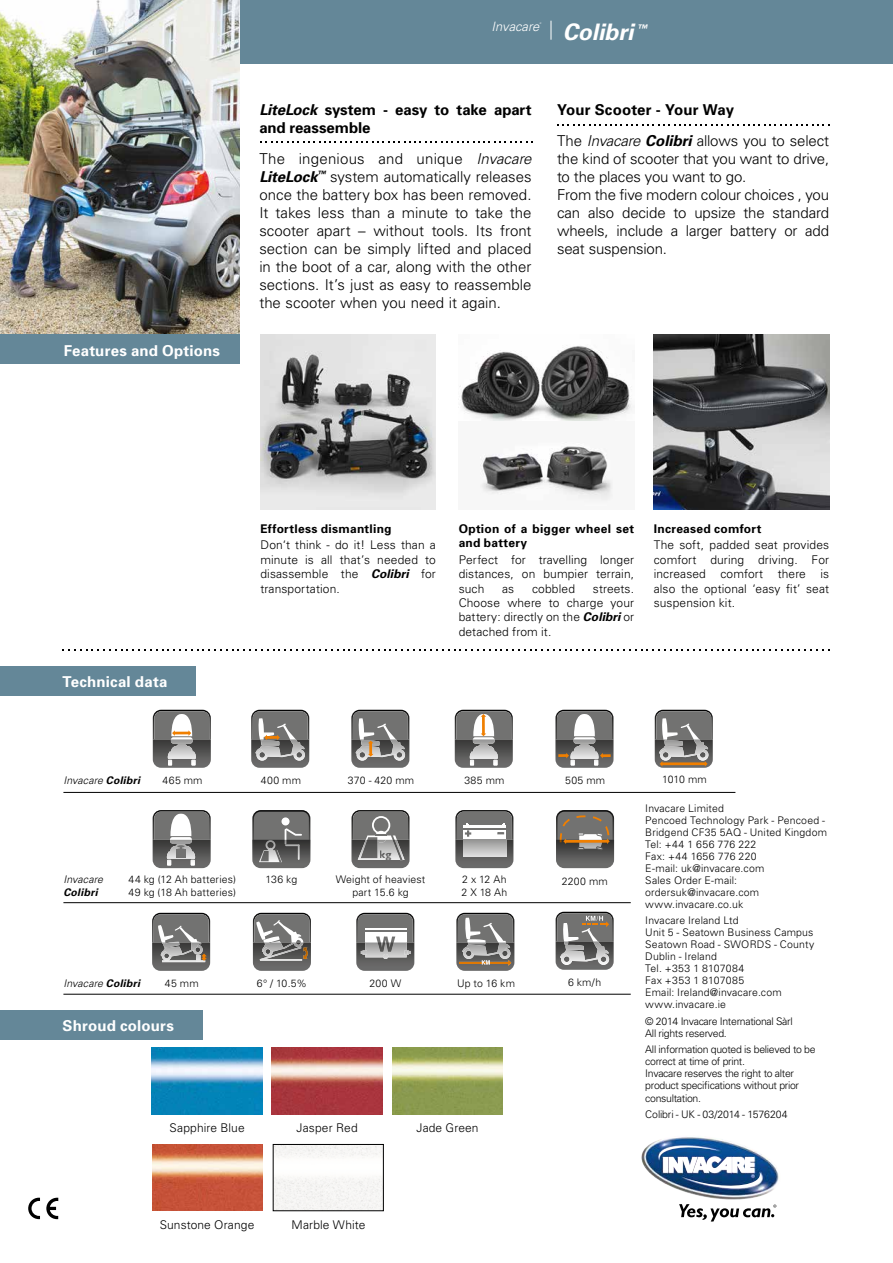
<style>
.page{position:relative;width:893px;height:1263px;background:#fff}
.page>*{position:absolute;margin:0;border:0;box-sizing:border-box;transform-origin:0 0}
.t1{font:italic 700 22.8px "Univers";color:#fff}
.t2{font:300 15px/18px "Univers";letter-spacing:-.01em;color:#000}
.t3{font:700 15px "Univers";letter-spacing:.015em;color:#fff}
.t4{font:700 15px/18px "Univers";letter-spacing:-.005em;color:#000}
.t5{font:italic 300 12.9px "Univers";color:#fff}
.t6{font:300 12px/14.4px "Univers";letter-spacing:.01em;color:#000;text-align:justify}
.t7{font:700 12px/14.4px "Univers";letter-spacing:.025em;color:#000}
.t8{font:700 10.95px "Gill Sans";color:#727271}
.t9{font:300 10.5px/12px "Univers";letter-spacing:.01em;color:#000}
.t10{font:300 10.5px/12.1px "Univers";letter-spacing:-.03em;color:#000}
.t11{font:italic 300 10.5px "Univers";letter-spacing:.015em;color:#000}
.t12{font:300 10.5px "Univers";letter-spacing:-.015em;color:#000}
.t13{font:italic 700 10.5px "Univers";letter-spacing:.025em;color:#000}
.t14{font:italic 300 2.25px "Univers";color:#fff}
.s1{font-style:italic}
.s2{font-weight:700;font-style:italic}
.s3{font-weight:700}
</style>
<div class="page">
<div style="left:238px;top:0;width:655px;height:64px;background:#648798"></div>
<img style="left:0;top:0;width:239px;height:334px">
<div style="left:0;top:666px;width:196px;height:30px;background:#648798"></div>
<svg style="left:62px;top:649px;width:767px;height:2px"></svg>
<img style="left:260px;top:334px;width:176px;height:176px">
<svg style="left:260px;top:142px;width:273px;height:1px"></svg>
<svg style="left:557px;top:124px;width:272px;height:1px"></svg>
<img style="left:654px;top:334px;width:175px;height:176px">
<svg style="left:551px;top:21px;width:1px;height:19px"></svg>
<img style="left:272px;top:1048px;width:110px;height:66px">
<img style="left:641px;top:1137px;width:138px;height:63px">
<img style="left:658px;top:1143px;width:104px;height:48px">
<svg style="left:679px;top:1204px;width:97px;height:17px"></svg>
<div style="left:0;top:1010px;width:203px;height:29px;background:#648798"></div>
<div style="left:0;top:334px;width:239px;height:30px;background:#648798"></div>
<hr style="left:63px;top:792px;width:672px;height:1px;background:#000">
<img style="left:155px;top:765px;width:54px;height:3px">
<svg style="left:153px;top:710px;width:58px;height:55px;background:#888683"></svg>
<img style="left:251px;top:761px;width:58px;height:7px">
<svg style="left:251px;top:710px;width:58px;height:51px;background:#848380"></svg>
<img style="left:351px;top:761px;width:58px;height:7px">
<svg style="left:351px;top:710px;width:58px;height:51px;background:#84827f"></svg>
<img style="left:457px;top:765px;width:54px;height:3px">
<svg style="left:455px;top:710px;width:58px;height:55px;background:#888582"></svg>
<img style="left:558px;top:765px;width:53px;height:3px">
<svg style="left:555px;top:710px;width:58px;height:55px;background:#8b8986"></svg>
<img style="left:660px;top:767px;width:48px;height:1px">
<svg style="left:655px;top:710px;width:58px;height:57px;background:#86817c"></svg>
<img style="left:154px;top:865px;width:55px;height:3px">
<svg style="left:153px;top:810px;width:58px;height:55px;background:#858584"></svg>
<svg style="left:252px;top:810px;width:58px;height:58px;background:#6f6f6e"></svg>
<svg style="left:455px;top:810px;width:58px;height:30px"></svg>
<hr style="left:462px;top:828px;width:45px;height:2px;background:#727271">
<img style="left:455px;top:840px;width:58px;height:28px">
<svg style="left:463px;top:840px;width:43px;height:16px"></svg>
<svg style="left:556px;top:810px;width:58px;height:58px;background:#746d64"></svg>
<img style="left:152px;top:962px;width:58px;height:9px">
<svg style="left:152px;top:913px;width:58px;height:49px;background:#807f7e"></svg>
<img style="left:253px;top:961px;width:58px;height:10px">
<svg style="left:253px;top:913px;width:58px;height:48px;background:#848381"></svg>
<img style="left:356px;top:959px;width:58px;height:12px">
<svg style="left:356px;top:913px;width:58px;height:46px"></svg>
<img style="left:457px;top:966px;width:57px;height:5px">
<svg style="left:456px;top:913px;width:58px;height:53px;background:#85827d"></svg>
<img style="left:556px;top:965px;width:57px;height:5px">
<svg style="left:556px;top:912px;width:58px;height:53px;background:#868481"></svg>
<hr style="left:63px;top:902px;width:568px;height:1px;background:#000">
<hr style="left:63px;top:994px;width:568px;height:1px;background:#000">
<img style="left:152px;top:1048px;width:110px;height:66px">
<svg style="left:46px;top:1198px;width:12px;height:21px"></svg>
<svg style="left:28px;top:1198px;width:12px;height:21px"></svg>
<img style="left:275px;top:1146px;width:107px;height:63px">
<div style="left:273px;top:1144px;width:111px;height:67px;border:1px solid #000"></div>
<img style="left:152px;top:1144px;width:110px;height:66px">
<img style="left:392px;top:1048px;width:110px;height:66px">
<img style="left:459px;top:346px;width:173px;height:75px">
<img style="left:480px;top:442px;width:133px;height:59px">
<img style="left:351px;top:861px;width:59px;height:7px">
<svg style="left:351px;top:810px;width:59px;height:51px;background:#828281"></svg>
<p class="t5" style="left:491px;top:18px;width:49px">Invacare</p>
<p class="t14" style="left:539px;top:22px;width:3px">®</p>
<h1 class="t1" style="left:563px;top:18px;width:86px">Colibri <sup>™</sup></h1>
<p class="t3" style="left:64px;top:341px;width:158px">Features and Options</p>
<p class="t4" style="left:259px;top:101px;width:274px"><span class="s1">LiteLock</span> system - easy to take apart and reassemble</p>
<p class="t2" style="left:259px;top:149px;width:274px;text-align:justify">The ingenious and unique <span class="s1">Invacare </span><span class="s2">LiteLock</span><sup>™</sup> system automatically releases once the battery box has been removed.<br>It takes less than a minute to take the scooter apart – without tools. Its front section can be simply lifted and placed in the boot of a car, along with the other sections. It’s just as easy to reassemble the scooter when you need it again.</p>
<p class="t2" style="left:557px;top:94px;width:274px;line-height:30.8px"><span class="s3">Your Scooter - Your Way<br></span>The <span class="s1">Invacare</span> <span class="s2">Colibri</span> allows you to select</p>
<p class="t2" style="left:557px;top:149px;width:274px">the kind of scooter that you want to drive, to the places you want to go.<br>From the five modern colour choices , you can also decide to upsize the standard wheels, include a larger battery or add seat suspension.</p>
<p class="t3" style="left:63px;top:672px;width:106px">Technical data</p>
<p class="t7" style="left:260px;top:521px;width:133px">Effortless dismantling</p>
<p class="t6" style="left:260px;top:538px;width:177px">Don‘t think - do it! Less than a minute is all that’s needed to disassemble the <span class="s2">Colibri</span> for transportation.</p>
<p class="t7" style="left:459px;top:521px;width:177px">Option of a bigger wheel set and battery</p>
<p class="t6" style="left:459px;top:552px;width:177px">Perfect for travelling longer distances, on bumpier terrain, such</p>
<p class="t6" style="left:502px;top:581px;width:14px">as</p>
<p class="t6" style="left:532px;top:581px;width:45px">cobbled</p>
<p class="t6" style="left:459px;top:581px;width:177px;text-indent:134px">streets.<br>Choose where to charge your battery: directly on the <span class="s2">Colibri</span> or detached from it.</p>
<p class="t7" style="left:654px;top:521px;width:109px">Increased comfort</p>
<p class="t6" style="left:654px;top:538px;width:177px">The soft, padded seat provides comfort during driving. For increased comfort there is also the optional ‘easy fit’ seat suspension kit.</p>
<p class="t11" style="left:63px;top:774px;width:78px">Invacare <span class="s3">Colibri</span></p>
<p class="t9" style="left:162px;top:774px;width:42px">465 mm</p>
<p class="t9" style="left:261px;top:774px;width:42px">400 mm</p>
<p class="t9" style="left:348px;top:774px;width:68px">370 - 420 mm</p>
<p class="t9" style="left:464px;top:774px;width:42px">385 mm</p>
<p class="t9" style="left:565px;top:774px;width:42px">505 mm</p>
<p class="t9" style="left:662px;top:773px;width:46px">1010 mm</p>
<p class="t11" style="left:63px;top:873px;width:41px">Invacare</p>
<p class="t13" style="left:63px;top:885px;width:36px">Colibri</p>
<p class="t8" style="left:379px;top:848px;width:13px">kg</p>
<p class="t9" style="left:336px;top:873px;width:91px;line-height:12.6px;text-align:center">Weight of heaviest part 15.6 kg</p>
<p class="t9" style="left:129px;top:873px;width:109px;line-height:12.6px">44 kg (12 Ah batteries)<br>49 kg (18 Ah batteries)</p>
<p class="t9" style="left:266px;top:873px;width:33px">136 kg</p>
<p class="t9" style="left:462px;top:873px;width:47px;line-height:12.6px">2 x 12 Ah<br>2 X 18 Ah</p>
<p class="t9" style="left:562px;top:874px;width:48px">2200 mm</p>
<p class="t11" style="left:63px;top:977px;width:78px">Invacare <span class="s3">Colibri</span></p>
<p class="t9" style="left:165px;top:977px;width:35px">45 mm</p>
<p class="t9" style="left:257px;top:977px;width:52px">6° / 10.5%</p>
<p class="t9" style="left:369px;top:977px;width:33px">200 W</p>
<p class="t9" style="left:457px;top:977px;width:60px">Up to 16 km</p>
<p class="t9" style="left:568px;top:976px;width:35px">6 km/h</p>
<p class="t3" style="left:63px;top:1015px;width:113px">Shroud colours</p>
<p class="t6" style="left:170px;top:1121px;width:77px">Sapphire Blue</p>
<p class="t6" style="left:297px;top:1121px;width:63px">Jasper Red</p>
<p class="t6" style="left:160px;top:1217px;width:96px">Sunstone Orange</p>
<p class="t6" style="left:291px;top:1217px;width:75px">Marble White</p>
<p class="t6" style="left:416px;top:1121px;width:64px">Jade Green</p>
<p class="t9" style="left:645px;top:802px;width:183px">Invacare Limited<br>Pencoed Technology Park - Pencoed -<br>Bridgend CF35 5AQ - United Kingdom<br>Tel: +44 1 656 776 222<br>Fax: +44 1656 776 220<br>E-mail: uk@invacare.com<br>Sales Order E-mail: ordersuk@invacare.com www.invacare.co.uk</p>
<p class="t9" style="left:645px;top:914px;width:170px">Invacare Ireland Ltd<br>Unit 5 - Seatown Business Campus<br>Seatown Road - SWORDS - County<br>Dublin - Ireland<br>Tel. +353 1 8107084<br>Fax +353 1 8107085<br>Email: Ireland@invacare.com www.invacare.ie</p>
<p class="t10" style="left:645px;top:1015px;width:149px">© 2014 Invacare International Sàrl<br>All rights reserved.</p>
<p class="t10" style="left:645px;top:1043px;width:172px">All information quoted is believed to be correct at time of print.<br>Invacare reserves the right to alter product specifications without prior consultation.</p>
<p class="t12" style="left:645px;top:1108px;width:144px">Colibri - UK - 03/2014 - 1576204</p>
</div>
